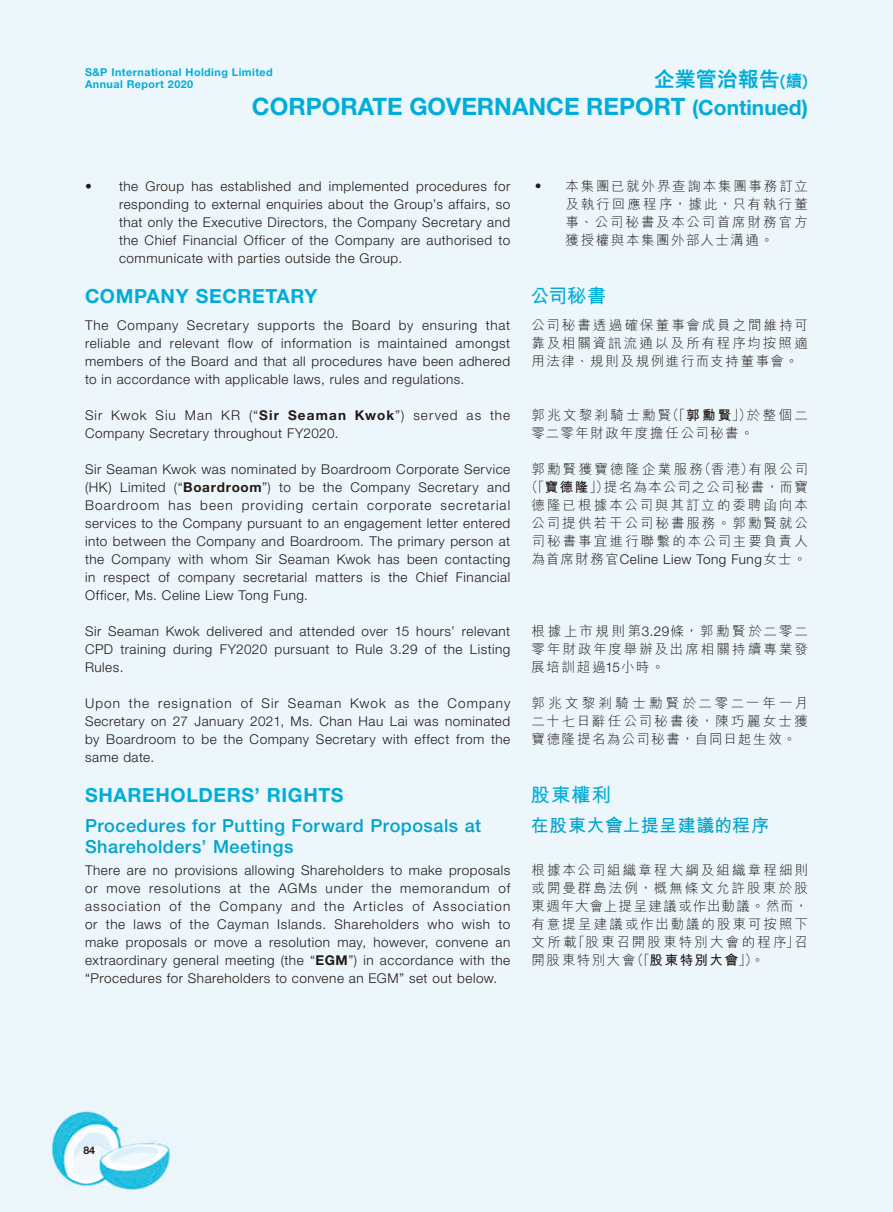
<style>
.page{position:relative;width:893px;height:1212px;background:#ecf6fb}
.page>*{position:absolute;margin:0;border:0;box-sizing:border-box;transform-origin:0 0}
.t1{font:700 24px "Helvetica Neue LT Std";color:#00add8}
.t2{font:800 21px "M Hei HK";color:#00add8}
.t3{font:700 19.5px "Helvetica Neue LT Std";letter-spacing:.03em;color:#00add8}
.t4{font:700 19.5px "M Hei HK";letter-spacing:.03em;color:#00add8}
.t5{font:500 18px/21px "Helvetica Neue LT Std";letter-spacing:.03em;color:#00a3cd}
.t6{font:700 18px "M Hei HK";letter-spacing:.025em;color:#00a3cd}
.t7{font:300 13.5px/18px "Helvetica Neue LT Std";letter-spacing:.04em;color:#231916;text-align:justify}
.t8{font:300 13.5px/18px "M Hei HK";letter-spacing:.145em;color:#231916;text-align:justify}
.t9{font:700 10.8px/12px "Helvetica Neue LT Std";letter-spacing:.04em;color:#00add8}
.t10{font:700 10.5px "Helvetica Neue LT Std";color:#231916}
.s1{font-size:16.5px}
.s2{font-size:21px}
.s3{font-weight:700}
.s4{font-family:"M Hei HK"}
.s5{font-family:"Helvetica Neue LT Std"}
</style>
<div class="page">
<p class="t9" style="left:85px;top:66px;width:189px">S&amp;P International Holding Limited<br>Annual Report 2020</p>
<h2 class="t2" style="left:654px;top:69px;width:156px">企業管治報告<span class="s1">(續)</span></h2>
<h1 class="t1" style="left:252px;top:92px;width:557px">CORPORATE GOVERNANCE REPORT <span class="s2">(Continued)</span></h1>
<p class="t7" style="left:119px;top:177px;width:393px;text-indent:-34px">• the Group has established and implemented procedures for responding to external enquiries about the Group’s affairs, so that only the Executive Directors, the Company Secretary and the Chief Financial Officer of the Company are authorised to communicate with parties outside the Group.</p>
<h3 class="t3" style="left:85px;top:284px;width:234px">COMPANY SECRETARY</h3>
<p class="t7" style="left:85px;top:316px;width:427px">The Company Secretary supports the Board by ensuring that reliable and relevant flow of information is maintained amongst members of the Board and that all procedures have been adhered to in accordance with applicable laws, rules and regulations.</p>
<p class="t7" style="left:85px;top:406px;width:427px">Sir Kwok Siu Man KR (“<span class="s3">Sir Seaman Kwok</span>”) served as the<br>Company Secretary throughout FY2020.</p>
<p class="t7" style="left:85px;top:460px;width:427px">Sir Seaman Kwok was nominated by Boardroom Corporate Service (HK) Limited (“<span class="s3">Boardroom</span>”) to be the Company Secretary and Boardroom has been providing certain corporate secretarial services to the Company pursuant to an engagement letter entered into between the Company and Boardroom. The primary person at the Company with whom Sir Seaman Kwok has been contacting in respect of company secretarial matters is the Chief Financial Officer, Ms. Celine Liew Tong Fung.</p>
<p class="t7" style="left:85px;top:622px;width:427px">Sir Seaman Kwok delivered and attended over 15 hours’ relevant CPD training during FY2020 pursuant to Rule 3.29 of the Listing Rules.</p>
<p class="t7" style="left:85px;top:694px;width:427px">Upon the resignation of Sir Seaman Kwok as the Company Secretary on 27 January 2021, Ms. Chan Hau Lai was nominated by Boardroom to be the Company Secretary with effect from the same date.</p>
<h3 class="t3" style="left:85px;top:783px;width:260px">SHAREHOLDERS’ RIGHTS</h3>
<h3 class="t5" style="left:85px;top:815px;width:398px">Procedures for Putting Forward Proposals at<br>Shareholders’ Meetings</h3>
<p class="t7" style="left:85px;top:861px;width:427px">There are no provisions allowing Shareholders to make proposals or move resolutions at the AGMs under the memorandum of association of the Company and the Articles of Association or the laws of the Cayman Islands. Shareholders who wish to make proposals or move a resolution may, however, convene an extraordinary general meeting (the “<span class="s3">EGM</span>”) in accordance with the “Procedures for Shareholders to convene an EGM” set out below.</p>
<p class="t8" style="left:531px;top:176px;width:15px">‧</p>
<p class="t8" style="left:566px;top:176px;width:244px">本集團已就外界查詢本集團事務訂立及執行回應程序，據此，只有執行董事、公司秘書及本公司首席財務官方獲授權與本集團外部人士溝通。</p>
<h3 class="t4" style="left:530px;top:282px;width:78px">公司秘書</h3>
<p class="t8" style="left:531px;top:315px;width:278px">公司秘書透過確保董事會成員之間維持可靠及相關資訊流通以及所有程序均按照適用法律、規則及規例進行而支持董事會。</p>
<p class="t8" style="left:531px;top:405px;width:278px">郭兆文黎剎騎士勳賢（「<span class="s3">郭勳賢</span>」）於整個二零二零年財政年度擔任公司秘書。</p>
<p class="t8" style="left:525px;top:459px;width:285px;text-align:center">郭勳賢獲寶德隆企業服務（香港）有限公司（「<span class="s3">寶德隆</span>」）提名為本公司之公司秘書，而寶德隆已根據本公司與其訂立的委聘函向本公司提供若干公司秘書服務。郭勳賢就公司秘書事宜進行聯繫的本公司主要負責人</p>
<p class="t7" style="left:531px;top:550px;width:277px"><span class="s4">為首席財務官</span>Celine Liew Tong Fung<span class="s4">女士。</span></p>
<p class="t8" style="left:531px;top:621px;width:278px">根據上市規則第<span class="s5">3.29</span>條，郭勳賢於二零二零年財政年度舉辦及出席相關持續專業發展培訓超過<span class="s5">15</span>小時。</p>
<p class="t8" style="left:531px;top:693px;width:278px">郭兆文黎剎騎士勳賢於二零二一年一月二十七日辭任公司秘書後，陳巧麗女士獲寶德隆提名為公司秘書，自同日起生效。</p>
<h3 class="t4" style="left:531px;top:781px;width:82px">股東權利</h3>
<h3 class="t6" style="left:531px;top:812px;width:240px">在股東大會上提呈建議的程序</h3>
<p class="t8" style="left:531px;top:861px;width:278px">根據本公司組織章程大綱及組織章程細則或開曼群島法例，概無條文允許股東於股東週年大會上提呈建議或作出動議。然而，有意提呈建議或作出動議的股東可按照下文所載「股東召開股東特別大會的程序」召開股東特別大會（「<span class="s3">股東特別大會</span>」）。</p>
<p class="t10" style="left:83px;top:1143px;width:13px">84</p>
</div>
